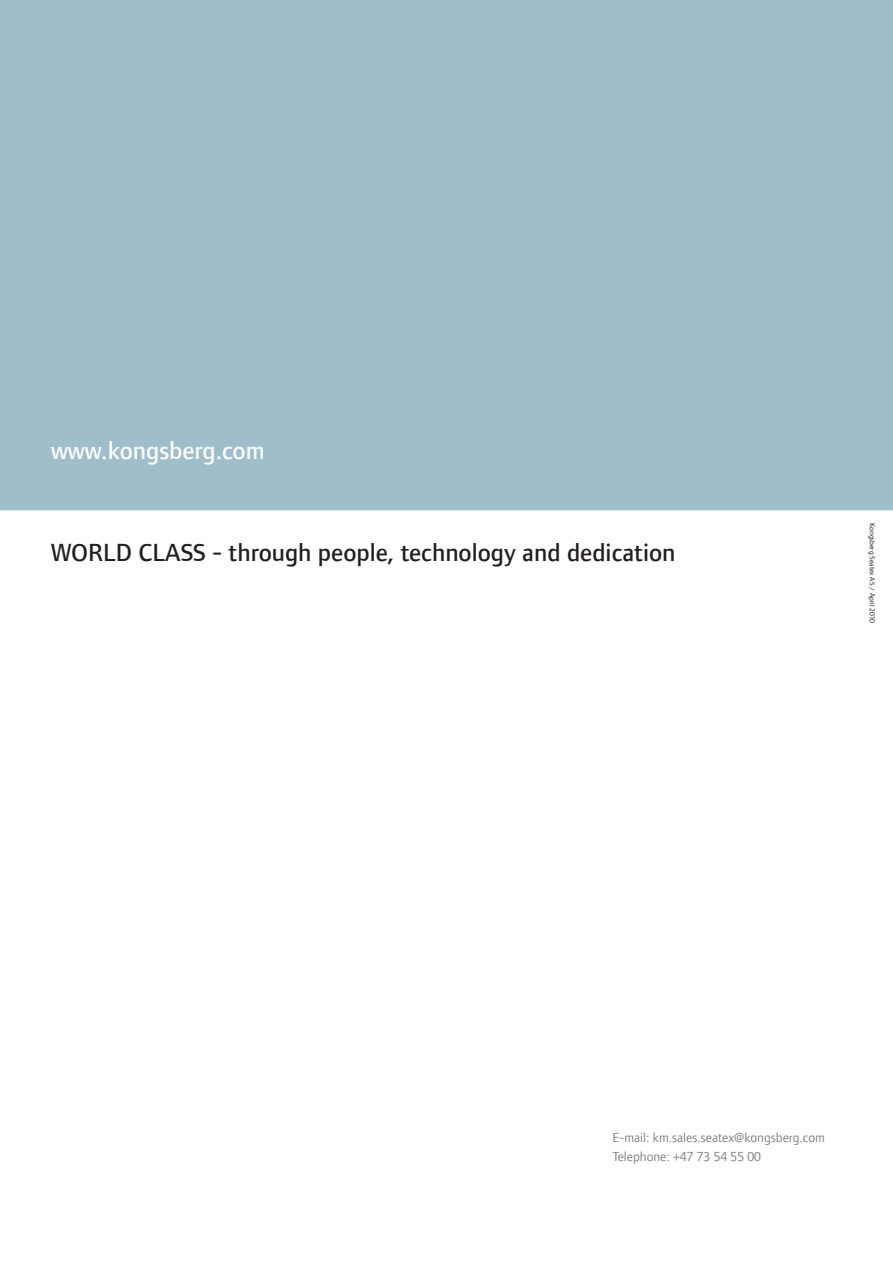
<style>
.page{position:relative;width:893px;height:1263px;background:#fff}
.page>*{position:absolute;margin:0;border:0;box-sizing:border-box;transform-origin:0 0}
.BrochureTitle__17_pt{font:500 25.5px "Foundry Form Sans";color:#231f20}
.BrochureSubtitle{font:500 25.5px "Foundry Form Sans";color:#fff}
.Address__9_pt_Book_6{font:13.5px "Foundry Form Sans";color:#808285}
.Credits__5_pt_Book_b{font:7.5px "Foundry Form Sans";color:#231f20}
</style>
<div class="page">
<div style="left:0;top:0;width:893px;height:510px;background:#9fbdcb"></div>
<p class="BrochureSubtitle" style="left:51px;top:436px;width:215px">www.kongsberg.com</p>
<p class="BrochureTitle__17_pt" style="left:51px;top:538px;width:626px">WORLD CLASS - through people, technology and dedication</p>
<p class="Credits__5_pt_Book_b" style="left:877px;top:523px;width:102px;rotate:90deg">Kongsberg Seatex AS / April 2010</p>
<p class="Address__9_pt_Book_6" style="left:612px;top:1130px;width:214px">E-mail: km.sales.seatex@kongsberg.com</p>
<p class="Address__9_pt_Book_6" style="left:612px;top:1149px;width:150px">Telephone: +47 73 54 55 00</p>
</div>
